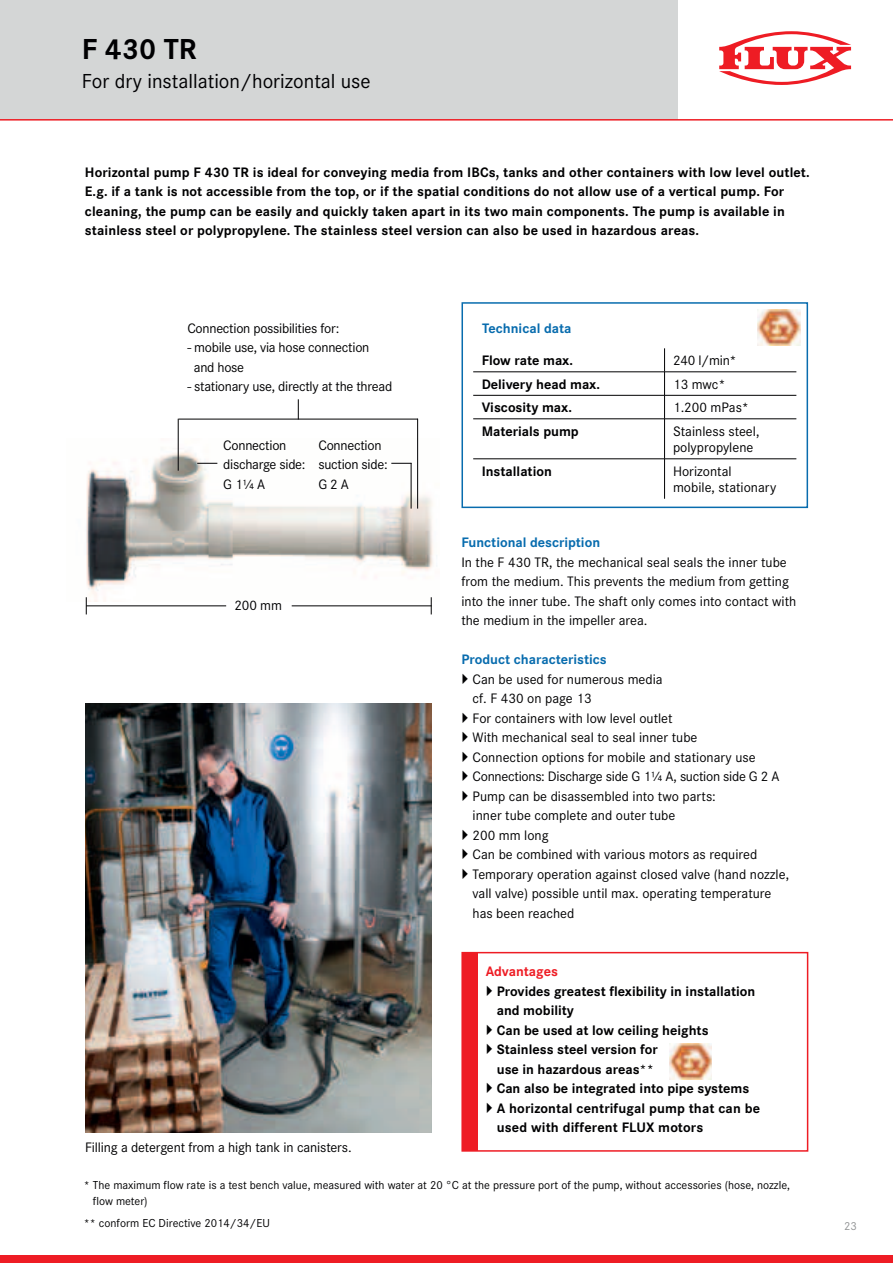
<style>
.page{position:relative;width:893px;height:1263px;background:#fff}
.page>*{position:absolute;margin:0;border:0;box-sizing:border-box;transform-origin:0 0}
.t1{font:700 30px "Corporate S";color:#000002}
.t2{font:21px "Corporate S";color:#000002}
.t3{font:14.25px/19.5px "Corporate S";color:#000002}
.t4{font:700 14.25px/19.5px "Corporate S";letter-spacing:.01em;color:#000002}
.t5{font:14.25px/19.5px "Corporate S";letter-spacing:-.02em;color:#000002}
.t6{font:700 14.25px "Corporate S";color:#086cae}
.t7{font:700 14.25px "Corporate S";color:#ee1c24}
.t8{font:12px/16.5px "Corporate S";color:#000002}
.t9{font:12px "Corporate S";color:#919394}
</style>
<div class="page">
<div style="left:0;top:0;width:677px;height:119px;background:#d4d6d6"></div>
<hr style="left:0;top:119px;width:893px;height:2px;background:#ee1c24">
<div style="left:0;top:1255px;width:893px;height:8px;background:#ee1c24"></div>
<svg style="left:719px;top:31px;width:132px;height:54px"></svg>
<img style="left:670px;top:1043px;width:42px;height:36px">
<div style="left:462px;top:953px;width:15px;height:197px;background:#ee1c24"></div>
<div style="left:461px;top:952px;width:347px;height:200px;border:2px solid #ee1c24"></div>
<img style="left:758px;top:310px;width:42px;height:35px">
<div style="left:461px;top:302px;width:347px;height:206px;border:2px solid #086cae"></div>
<hr style="left:473px;top:372px;width:323px;height:1px;background:#000002">
<hr style="left:473px;top:395px;width:323px;height:1px;background:#000002">
<svg style="left:664px;top:348px;width:1px;height:71px"></svg>
<hr style="left:473px;top:419px;width:323px;height:1px;background:#000002">
<hr style="left:664px;top:419px;width:1px;height:40px;background:#000002">
<hr style="left:473px;top:459px;width:323px;height:1px;background:#000002">
<hr style="left:664px;top:459px;width:1px;height:40px;background:#000002">
<img style="left:85px;top:438px;width:348px;height:163px">
<img style="left:85px;top:703px;width:347px;height:429px">
<hr style="left:178px;top:419px;width:1px;height:52px;background:#000002">
<svg style="left:298px;top:399px;width:1px;height:20px"></svg>
<hr style="left:417px;top:419px;width:1px;height:90px;background:#000002">
<hr style="left:179px;top:419px;width:239px;height:1px;background:#000002">
<hr style="left:86px;top:605px;width:140px;height:1px;background:#000002">
<hr style="left:292px;top:605px;width:140px;height:1px;background:#000002">
<svg style="left:86px;top:597px;width:1px;height:17px"></svg>
<svg style="left:431px;top:597px;width:1px;height:17px"></svg>
<svg style="left:197px;top:463px;width:20px;height:1px"></svg>
<svg style="left:391px;top:463px;width:20px;height:1px"></svg>
<hr style="left:411px;top:463px;width:1px;height:46px;background:#000002">
<h1 class="t1" style="left:82px;top:37px;width:116px">F 430 TR</h1>
<h2 class="t2" style="left:82px;top:73px;width:290px">For dry installation/horizontal use</h2>
<p class="t4" style="left:85px;top:163px;width:726px">Horizontal pump F 430 TR is ideal for conveying media from IBCs, tanks and other containers with low level outlet.<br>E.g. if a tank is not accessible from the top, or if the spatial conditions do not allow use of a vertical pump. For cleaning, the pump can be easily and quickly taken apart in its two main components. The pump is available in stainless steel or polypropylene. The stainless steel version can also be used in hazardous areas.</p>
<p class="t5" style="left:187px;top:319px;width:153px">Connection possibilities for:</p>
<p class="t5" style="left:194px;top:339px;width:177px;text-indent:-7px">- mobile use, via hose connection and hose</p>
<p class="t5" style="left:187px;top:378px;width:206px">- stationary use, directly at the thread</p>
<p class="t5" style="left:223px;top:436px;width:84px">Connection discharge side:<br>G 1¼ A</p>
<p class="t5" style="left:318px;top:436px;width:71px">Connection suction side:<br>G 2 A</p>
<p class="t3" style="left:234px;top:596px;width:49px">200 mm</p>
<p class="t3" style="left:85px;top:1138px;width:268px">Filling a detergent from a high tank in canisters.</p>
<p class="t6" style="left:482px;top:322px;width:91px">Technical data</p>
<p class="t4" style="left:482px;top:352px;width:93px">Flow rate max.</p>
<p class="t3" style="left:673px;top:352px;width:65px">240 l/min*</p>
<p class="t4" style="left:482px;top:376px;width:120px">Delivery head max.</p>
<p class="t3" style="left:673px;top:375px;width:54px">13 mwc*</p>
<p class="t4" style="left:482px;top:399px;width:92px">Viscosity max.</p>
<p class="t3" style="left:673px;top:399px;width:78px">1.200 mPas*</p>
<p class="t4" style="left:482px;top:422px;width:98px">Materials pump</p>
<p class="t3" style="left:673px;top:424px;width:88px;line-height:16.5px">Stainless steel, polypropylene</p>
<p class="t4" style="left:482px;top:462px;width:72px">Installation</p>
<p class="t3" style="left:673px;top:464px;width:105px;line-height:16.5px">Horizontal mobile, stationary</p>
<p class="t6" style="left:461px;top:537px;width:140px">Functional description</p>
<p class="t3" style="left:461px;top:553px;width:336px">In the F 430 TR, the mechanical seal seals the inner tube from the medium. This prevents the medium from getting into the inner tube. The shaft only comes into contact with the medium in the impeller area.</p>
<p class="t6" style="left:461px;top:654px;width:147px">Product characteristics</p>
<p class="t3" style="left:473px;top:670px;width:318px">Can be used for numerous media<br>cf. F 430 on page 13<br>For containers with low level outlet<br>With mechanical seal to seal inner tube<br>Connection options for mobile and stationary use Connections: Discharge side G 1¼ A, suction side G 2 A Pump can be disassembled into two parts:<br>inner tube complete and outer tube<br>200 mm long<br>Can be combined with various motors as required Temporary operation against closed valve (hand nozzle, vall valve) possible until max. operating temperature has been reached</p>
<p class="t7" style="left:486px;top:966px;width:74px">Advantages</p>
<p class="t4" style="left:497px;top:982px;width:265px">Provides greatest flexibility in installation and mobility<br>Can be used at low ceiling heights<br>Stainless steel version for<br>use in hazardous areas**<br>Can also be integrated into pipe systems<br>A horizontal centrifugal pump that can be used with different FLUX motors</p>
<p class="t8" style="left:93px;top:1177px;width:699px;text-indent:-9px">* The maximum flow rate is a test bench value, measured with water at 20 °C at the pressure port of the pump, without accessories (hose, nozzle, flow meter)</p>
<p class="t8" style="left:84px;top:1215px;width:187px">** conform EC Directive 2014/34/EU</p>
<p class="t9" style="left:844px;top:1221px;width:14px">23</p>
</div>
